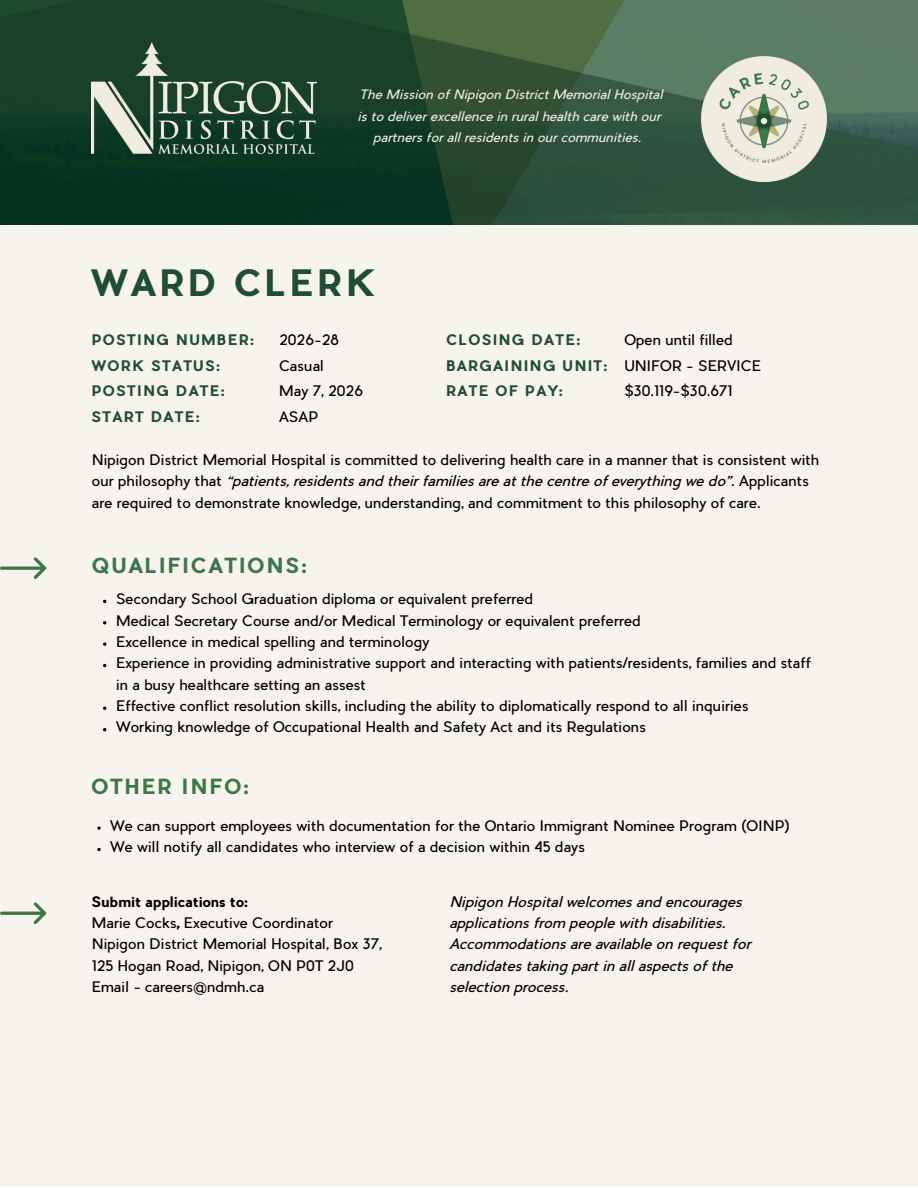
<style>
.page{position:relative;width:918px;height:1188px;background:#fff}
.page>*{position:absolute;margin:0;border:0;box-sizing:border-box;transform-origin:0 0}
.t1{font:700 35.55px "Pier Sans";letter-spacing:.1em;color:#204e33}
.t2{font:700 20.4px "Pier Sans";letter-spacing:.1em;color:#3c7748}
.t3{font:14.25px/21.3px "Pier Sans";color:#000}
.t4{font:italic 14.25px/21.3px "Pier Sans";color:#000}
.t5{font:700 14.25px/25.8px "Pier Sans";letter-spacing:.1em;color:#204e33}
.t6{font:italic 12.75px/21.3px "Pier Sans";color:#efeadd;text-align:center}
.s1{font-style:italic}
.s2{font-weight:700}
</style>
<div class="page">
<img style="left:0;top:0;width:918px;height:225px">
<img style="left:92px;top:42px;width:225px;height:111px">
<div style="left:0;top:225px;width:918px;height:962px;background:#f7f4ee"></div>
<svg style="left:0;top:557px;width:46px;height:22px"></svg>
<img style="left:702px;top:56px;width:125px;height:125px">
<svg style="left:103px;top:642px;width:3px;height:4px"></svg>
<svg style="left:0;top:902px;width:46px;height:22px"></svg>
<svg style="left:97px;top:826px;width:4px;height:4px"></svg>
<svg style="left:97px;top:848px;width:4px;height:3px"></svg>
<p class="t6" style="left:358px;top:86px;width:307px">The Mission of Nipigon District Memorial Hospital is to deliver excellence in rural health care with our partners for all residents in our communities.</p>
<h1 class="t1" style="left:92px;top:270px;width:285px">WARD CLERK</h1>
<h4 class="t3" style="left:279px;top:328px;width:86px;line-height:25.8px">2026-28<br>Casual<br>May 7, 2026<br>ASAP</h4>
<h4 class="t3" style="left:624px;top:328px;width:138px;line-height:25.8px">Open until filled<br>UNIFOR - SERVICE $30.119-$30.671</h4>
<h4 class="t3" style="left:92px;top:451px;width:729px">Nipigon District Memorial Hospital is committed to delivering health care in a manner that is consistent with our philosophy that <span class="s1">“patients, residents and their families are at the centre of everything we do”</span>. Applicants are required to demonstrate knowledge, understanding, and commitment to this philosophy of care.</h4>
<h3 class="t5" style="left:92px;top:328px;width:164px">POSTING NUMBER:<br>WORK STATUS:<br>POSTING DATE:<br>START DATE:</h3>
<h3 class="t5" style="left:446px;top:328px;width:162px">CLOSING DATE:<br>BARGAINING UNIT:<br>RATE OF PAY:</h3>
<h2 class="t2" style="left:92px;top:558px;width:216px">QUALIFICATIONS:</h2>
<h4 class="t3" style="left:116px;top:590px;width:419px">Secondary School Graduation diploma or equivalent preferred</h4>
<h4 class="t3" style="left:116px;top:611px;width:526px">Medical Secretary Course and/or Medical Terminology or equivalent preferred</h4>
<h4 class="t3" style="left:116px;top:633px;width:315px">Excellence in medical spelling and terminology</h4>
<h4 class="t3" style="left:116px;top:654px;width:697px">Experience in providing administrative support and interacting with patients/residents, families and staff in a busy healthcare setting an assest</h4>
<h4 class="t3" style="left:116px;top:697px;width:634px">Effective conflict resolution skills, including the ability to diplomatically respond to all inquiries</h4>
<h4 class="t3" style="left:116px;top:718px;width:532px">Working knowledge of Occupational Health and Safety Act and its Regulations</h4>
<h2 class="t2" style="left:92px;top:778px;width:158px">OTHER INFO:</h2>
<h4 class="t3" style="left:110px;top:817px;width:681px">We can support employees with documentation for the Ontario Immigrant Nominee Program (OINP)</h4>
<h4 class="t3" style="left:110px;top:838px;width:476px">We will notify all candidates who interview of a decision within 45 days</h4>
<h4 class="t3" style="left:92px;top:892px;width:292px"><span class="s2">Submit applications to:<br></span>Marie Cocks<span class="s2">,</span> Executive Coordinator Nipigon District Memorial Hospital, Box 37, 125 Hogan Road, Nipigon, ON P0T 2J0<br>Email - careers@ndmh.ca</h4>
<h4 class="t4" style="left:449px;top:892px;width:303px">Nipigon Hospital welcomes and encourages applications from people with disabilities.<br>Accommodations are available on request for candidates taking part in all aspects of the selection process.</h4>
</div>
